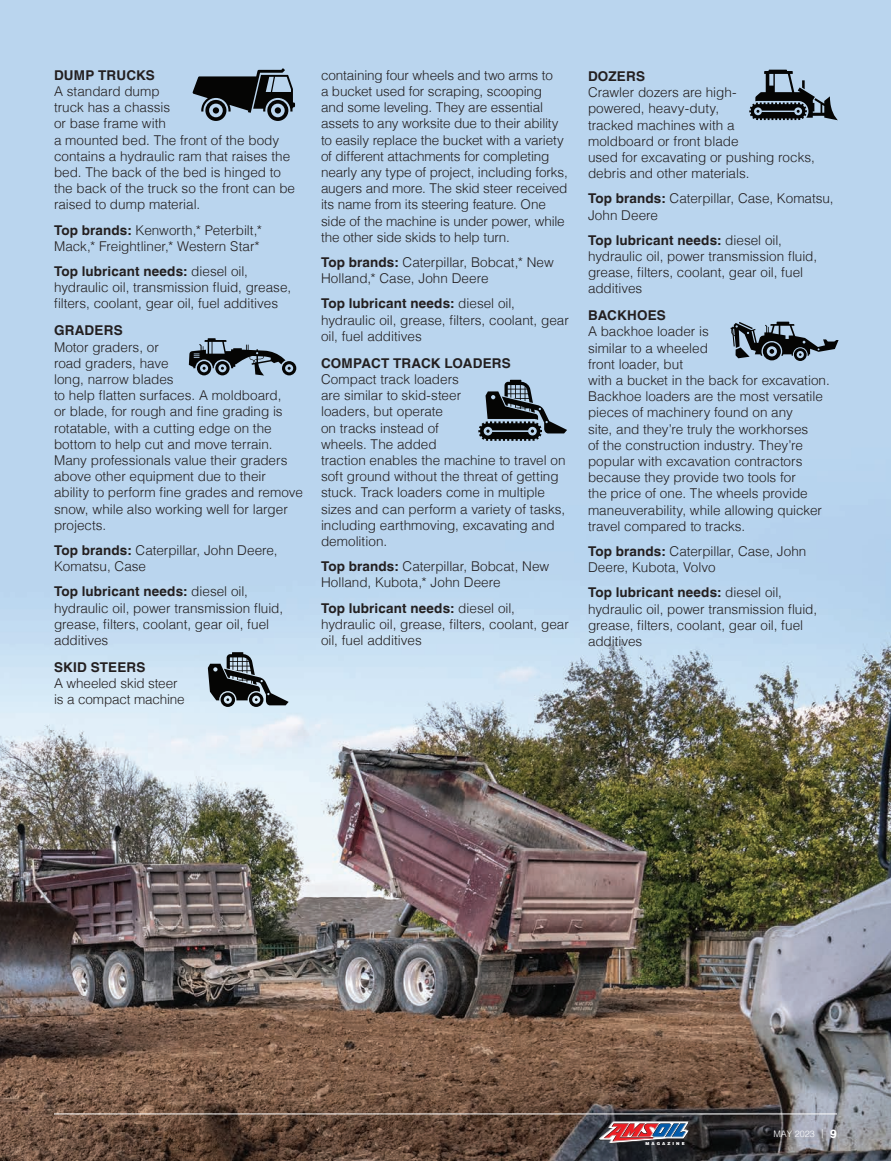
<style>
.page{position:relative;width:891px;height:1161px;background:#fff}
.page>*{position:absolute;margin:0;border:0;box-sizing:border-box;transform-origin:0 0}
.t1{font:300 13.5px/16.2px "Helvetica LT";color:#231f20}
.BlueSubhead{font:700 13.5px "Helvetica LT";letter-spacing:.015em;color:#231f20}
.t2{font:300 9px "Helvetica LT";color:#fff}
.t3{font:900 4.2px "Helvetica LT";letter-spacing:.5em;color:#fff}
.s1{font-weight:700}
.s2{font-weight:700;font-size:12px}
</style>
<div class="page">
<img style="left:0;top:0;width:891px;height:1161px">
<hr style="left:54px;top:1114px;width:783px;height:1px;background:#fff">
<svg style="left:599px;top:1121px;width:90px;height:23px;background:#896572"></svg>
<svg style="left:192px;top:68px;width:103px;height:53px;background:#5a6772"></svg>
<svg style="left:189px;top:338px;width:107px;height:38px;background:#788a99"></svg>
<svg style="left:208px;top:652px;width:81px;height:55px;background:#78848d"></svg>
<svg style="left:749px;top:70px;width:89px;height:50px;background:#6e7e8c"></svg>
<svg style="left:478px;top:380px;width:89px;height:61px;background:#6b7a87"></svg>
<svg style="left:731px;top:322px;width:108px;height:39px;background:#70808e"></svg>
<p class="BlueSubhead" style="left:54px;top:67px;width:102px">DUMP TRUCKS</p>
<p class="t1" style="left:54px;top:83px;width:243px">A standard dump<br>truck has a chassis<br>or base frame with<br>a mounted bed. The front of the body contains a hydraulic ram that raises the bed. The back of the bed is hinged to the back of the truck so the front can be raised to dump material.</p>
<p class="t1" style="left:54px;top:222px;width:209px"><span class="s1">Top brands:</span> Kenworth,* Peterbilt,*<br>Mack,* Freightliner,* Western Star*</p>
<p class="t1" style="left:54px;top:263px;width:239px"><span class="s1">Top lubricant needs:</span> diesel oil, hydraulic oil, transmission fluid, grease, filters, coolant, gear oil, fuel additives</p>
<p class="BlueSubhead" style="left:54px;top:322px;width:70px">GRADERS</p>
<p class="t1" style="left:54px;top:339px;width:250px">Motor graders, or<br>road graders, have<br>long, narrow blades<br>to help flatten surfaces. A moldboard,<br>or blade, for rough and fine grading is rotatable, with a cutting edge on the bottom to help cut and move terrain.<br>Many professionals value their graders above other equipment due to their ability to perform fine grades and remove snow, while also working well for larger projects.</p>
<p class="t1" style="left:54px;top:542px;width:225px"><span class="s1">Top brands:</span> Caterpillar, John Deere,<br>Komatsu, Case</p>
<p class="t1" style="left:54px;top:583px;width:231px"><span class="s1">Top lubricant needs:</span> diesel oil, hydraulic oil, power transmission fluid, grease, filters, coolant, gear oil, fuel additives</p>
<p class="BlueSubhead" style="left:54px;top:659px;width:93px">SKID STEERS</p>
<p class="t1" style="left:54px;top:675px;width:132px">A wheeled skid steer is a compact machine</p>
<p class="t1" style="left:321px;top:67px;width:248px">containing four wheels and two arms to<br>a bucket used for scraping, scooping and some leveling. They are essential assets to any worksite due to their ability to easily replace the bucket with a variety of different attachments for completing nearly any type of project, including forks, augers and more. The skid steer received its name from its steering feature. One side of the machine is under power, while the other side skids to help turn.</p>
<p class="t1" style="left:321px;top:254px;width:234px"><span class="s1">Top brands:</span> Caterpillar, Bobcat,* New<br>Holland,* Case, John Deere</p>
<p class="t1" style="left:321px;top:295px;width:249px"><span class="s1">Top lubricant needs:</span> diesel oil, hydraulic oil, grease, filters, coolant, gear oil, fuel additives</p>
<p class="BlueSubhead" style="left:321px;top:355px;width:191px">COMPACT TRACK LOADERS</p>
<p class="t1" style="left:321px;top:371px;width:246px">Compact track loaders<br>are similar to skid-steer<br>loaders, but operate<br>on tracks instead of<br>wheels. The added<br>traction enables the machine to travel on soft ground without the threat of getting stuck. Track loaders come in multiple sizes and can perform a variety of tasks, including earthmoving, excavating and demolition.</p>
<p class="t1" style="left:321px;top:558px;width:230px"><span class="s1">Top brands:</span> Caterpillar, Bobcat, New<br>Holland, Kubota,* John Deere</p>
<p class="t1" style="left:321px;top:600px;width:249px"><span class="s1">Top lubricant needs:</span> diesel oil, hydraulic oil, grease, filters, coolant, gear oil, fuel additives</p>
<p class="BlueSubhead" style="left:588px;top:68px;width:59px">DOZERS</p>
<p class="t1" style="left:588px;top:84px;width:228px">Crawler dozers are high-<br>powered, heavy-duty,<br>tracked machines with a<br>moldboard or front blade<br>used for excavating or pushing rocks, debris and other materials.</p>
<p class="t1" style="left:588px;top:190px;width:247px"><span class="s1">Top brands:</span> Caterpillar, Case, Komatsu,<br>John Deere</p>
<p class="t1" style="left:588px;top:232px;width:231px"><span class="s1">Top lubricant needs:</span> diesel oil, hydraulic oil, power transmission fluid, grease, filters, coolant, gear oil, fuel additives</p>
<p class="BlueSubhead" style="left:588px;top:307px;width:79px">BACKHOES</p>
<p class="t1" style="left:588px;top:323px;width:243px">A backhoe loader is<br>similar to a wheeled<br>front loader, but<br>with a bucket in the back for excavation.<br>Backhoe loaders are the most versatile pieces of machinery found on any<br>site, and they’re truly the workhorses<br>of the construction industry. They’re popular with excavation contractors because they provide two tools for<br>the price of one. The wheels provide maneuverability, while allowing quicker travel compared to tracks.</p>
<p class="t1" style="left:588px;top:543px;width:220px"><span class="s1">Top brands:</span> Caterpillar, Case, John<br>Deere, Kubota, Volvo</p>
<p class="t1" style="left:588px;top:584px;width:231px"><span class="s1">Top lubricant needs:</span> diesel oil, hydraulic oil, power transmission fluid, grease, filters, coolant, gear oil, fuel additives</p>
<p class="t3" style="left:645px;top:1141px;width:41px">MAGAZINE</p>
<p class="t2" style="left:773px;top:1128px;width:65px">MAY 2023 | <span class="s2">9</span></p>
</div>
